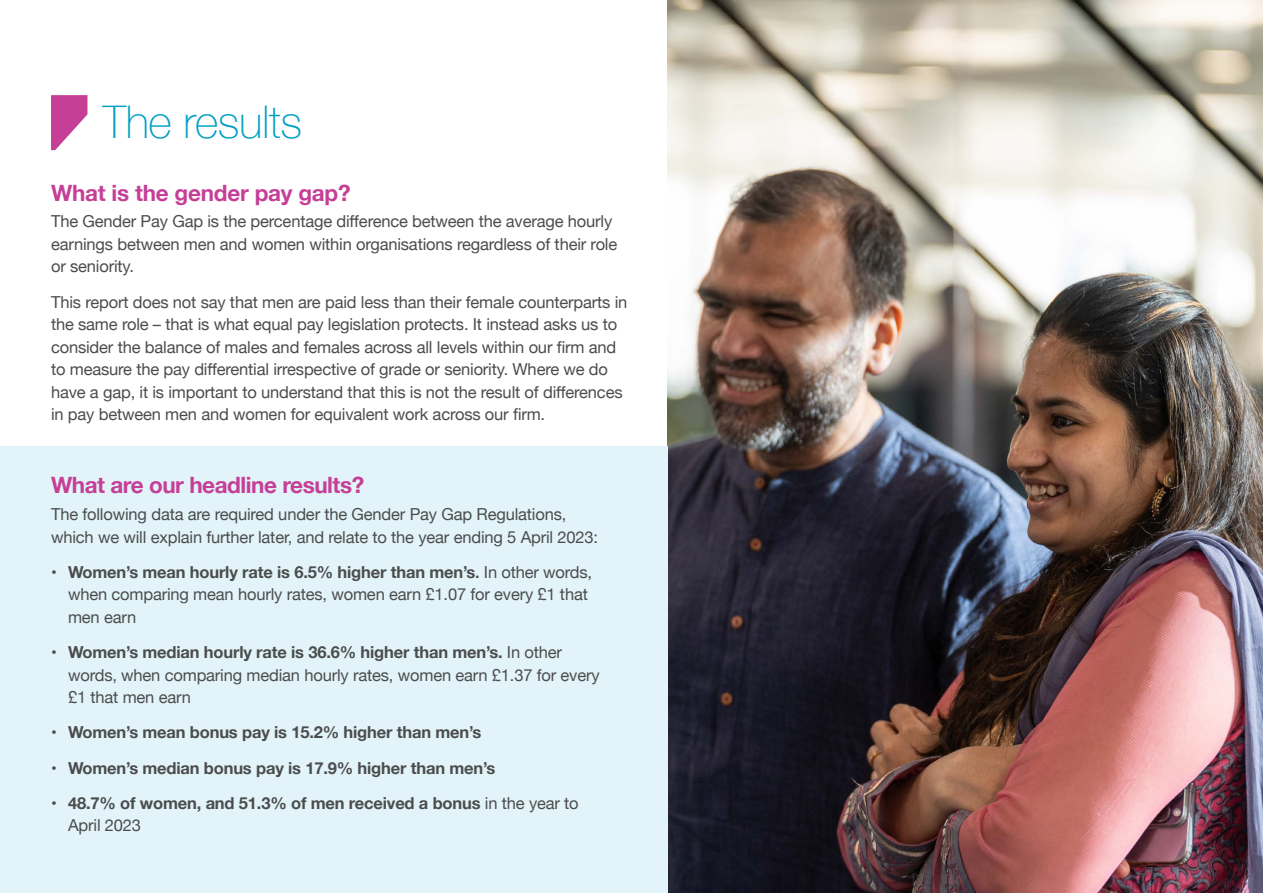
<style>
.page{position:relative;width:1263px;height:893px;background:#fff}
.page>*{position:absolute;margin:0;border:0;box-sizing:border-box;transform-origin:0 0}
.t1{font:100 45px "Helvetica Neue";letter-spacing:-.01em;color:#009fc3}
.t2{font:700 22.5px "Helvetica Neue";letter-spacing:-.02em;color:#c53f97}
.t3{font:16.5px/22.5px "Helvetica Neue";letter-spacing:-.01em;color:#4b4c4d}
.t4{font:700 16.5px/22.5px "Helvetica Neue";letter-spacing:-.01em;color:#4b4c4d}
.s1{font-weight:700}
.s2{font-weight:500}
.s3{font-weight:400}
</style>
<div class="page">
<svg style="left:51px;top:95px;width:36px;height:55px"></svg>
<img style="left:668px;top:0;width:595px;height:893px">
<div style="left:0;top:446px;width:668px;height:447px;background:#e2f4f9"></div>
<h1 class="t1" style="left:103px;top:88px;width:201px">The results</h1>
<h2 class="t2" style="left:51px;top:175px;width:301px">What is the gender pay gap?</h2>
<p class="t3" style="left:51px;top:211px;width:568px">The Gender Pay Gap is the percentage difference between the average hourly earnings between men and women within organisations regardless of their role or seniority.</p>
<p class="t3" style="left:51px;top:291px;width:578px">This report does not say that men are paid less than their female counterparts in the same role – that is what equal pay legislation protects. It instead asks us to consider the balance of males and females across all levels within our firm and to measure the pay differential irrespective of grade or seniority. Where we do have a gap, it is important to understand that this is not the result of differences in pay between men and women for equivalent work across our firm.</p>
<h2 class="t2" style="left:51px;top:468px;width:315px">What are our headline results?</h2>
<p class="t3" style="left:51px;top:504px;width:549px">The following data are required under the Gender Pay Gap Regulations, which we will explain further later, and relate to the year ending 5 April 2023:</p>
<p class="t3" style="left:68px;top:562px;width:526px;text-indent:-17px"><span class="s1">• Women’s mean hourly rate is 6.5% higher than men’s</span><span class="s2">.</span> In other words, when comparing mean hourly rates, women earn £1.07 for every £1 that men earn</p>
<p class="t3" style="left:68px;top:642px;width:533px;text-indent:-17px"><span class="s1">• Women’s median hourly rate is 36.6% higher than men’s.</span> In other words, when comparing median hourly rates, women earn £1.37 for every £1 that men earn</p>
<p class="t4" style="left:51px;top:722px;width:432px">• Women’s mean bonus pay is 15.2% higher than men’s</p>
<p class="t4" style="left:51px;top:757px;width:446px">• Women’s median bonus pay is 17.9% higher than men’s</p>
<p class="t4" style="left:68px;top:792px;width:512px;text-indent:-17px">• 48.7% of women, and 51.3% of men received a bonus <span class="s3">in the year to<br>April 2023</span></p>
</div>
